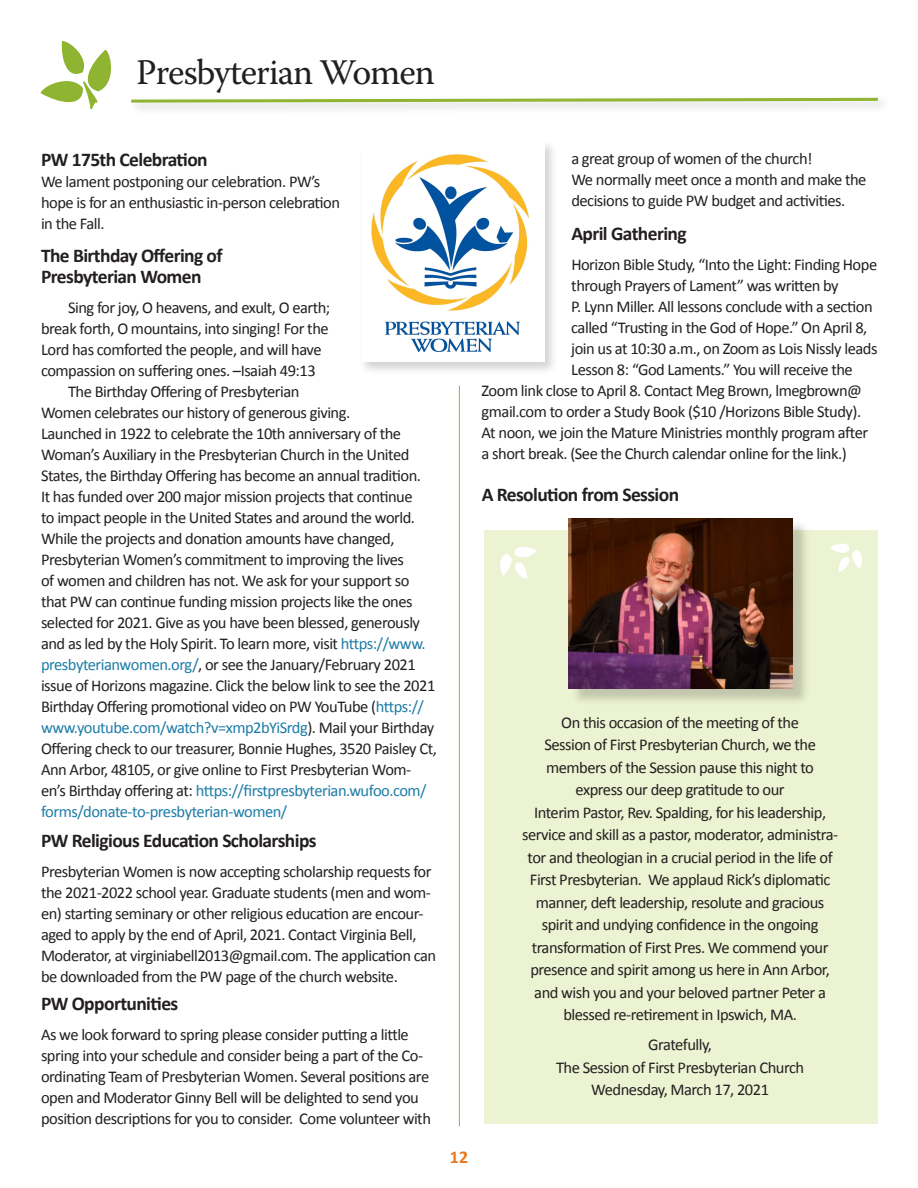
<style>
.page{position:relative;width:918px;height:1188px;background:#fff}
.page>*{position:absolute;margin:0;border:0;box-sizing:border-box;transform-origin:0 0}
.t1{font:36px "Warnock Pro";letter-spacing:-.03em;color:#231f20}
.t2{font:700 19.5px/21px "Calibri";letter-spacing:-.03em;color:#231f20}
.t3{font:700 18px "Calibri";color:#e9791e}
.t4{font:16.5px/22.5px "Calibri";letter-spacing:-.03em;color:#231f20}
.t5{font:16.5px "Calibri";letter-spacing:-.03em;color:#1d7ca7}
.s1{color:#1d7ca7}
.s2{color:#231f20}
</style>
<div class="page">
<hr style="left:459px;top:386px;width:1px;height:740px;background:#8fb431">
<div style="left:484px;top:531px;width:394px;height:593px;background:#ecf3d2"></div>
<div style="left:570px;top:520px;width:240px;height:186px;background:#231f20;opacity:.21"></div>
<img style="left:568px;top:518px;width:225px;height:171px">
<svg style="left:500px;top:546px;width:37px;height:33px"></svg>
<svg style="left:830px;top:543px;width:32px;height:29px"></svg>
<div style="left:128px;top:94px;width:762px;height:21px;background:#f7f7f7"></div>
<svg style="left:131px;top:97px;width:747px;height:6px"></svg>
<svg style="left:40px;top:41px;width:72px;height:69px"></svg>
<div style="left:359px;top:139px;width:199px;height:237px;background:#231f20;opacity:.2"></div>
<div style="left:361px;top:142px;width:183px;height:220px;background:#fff"></div>
<img style="left:372px;top:154px;width:156px;height:198px">
<h1 class="t1" style="left:136px;top:51px;width:300px">Presbyterian Women</h1>
<p class="t2" style="left:41px;top:149px;width:168px">PW 175th Celebration</p>
<p class="t4" style="left:41px;top:171px;width:301px;line-height:21px">We lament postponing our celebration. PW’s hope is for an enthusiastic in-person celebration in the Fall.</p>
<p class="t2" style="left:41px;top:245px;width:183px">The Birthday Offering of<br>Presbyterian Women</p>
<p class="t4" style="left:68px;top:296px;width:264px">Sing for joy, O heavens, and exult, O earth;</p>
<p class="t4" style="left:41px;top:317px;width:289px">break forth, O mountains, into singing! For the</p>
<p class="t4" style="left:41px;top:338px;width:282px">Lord has comforted the people, and will have</p>
<p class="t4" style="left:41px;top:359px;width:276px">compassion on suffering ones. –Isaiah 49:13</p>
<p class="t4" style="left:68px;top:380px;width:233px">The Birthday Offering of Presbyterian</p>
<p class="t4" style="left:41px;top:401px;width:311px">Women celebrates our history of generous giving.</p>
<p class="t4" style="left:41px;top:422px;width:362px">Launched in 1922 to celebrate the 10th anniversary of the</p>
<p class="t4" style="left:41px;top:443px;width:370px">Woman’s Auxiliary in the Presbyterian Church in the United</p>
<p class="t4" style="left:41px;top:464px;width:382px">States, the Birthday Offering has become an annual tradition.</p>
<p class="t4" style="left:41px;top:485px;width:373px">It has funded over 200 major mission projects that continue</p>
<p class="t4" style="left:41px;top:506px;width:376px">to impact people in the United States and around the world.</p>
<p class="t4" style="left:41px;top:527px;width:355px">While the projects and donation amounts have changed,</p>
<p class="t4" style="left:41px;top:548px;width:365px">Presbyterian Women’s commitment to improving the lives</p>
<p class="t4" style="left:41px;top:569px;width:370px">of women and children has not. We ask for your support so</p>
<p class="t4" style="left:41px;top:590px;width:373px">that PW can continue funding mission projects like the ones</p>
<p class="t4" style="left:41px;top:611px;width:381px">selected for 2021. Give as you have been blessed, generously</p>
<p class="t4" style="left:41px;top:632px;width:386px">and as led by the Holy Spirit. To learn more, visit <span class="s1">https://www.</span></p>
<p class="t4" style="left:41px;top:653px;width:376px"><span class="s1">presbyterianwomen.org/</span>, or see the January/February 2021</p>
<p class="t4" style="left:41px;top:674px;width:396px">issue of Horizons magazine. Click the below link to see the 2021</p>
<p class="t4" style="left:41px;top:695px;width:384px">Birthday Offering promotional video on PW YouTube (<span class="s1">https://</span></p>
<p class="t5" style="left:41px;top:717px;width:395px">www.youtube.com/watch?v=xmp2bYiSrdg<span class="s2">). Mail your Birthday</span></p>
<p class="t4" style="left:41px;top:737px;width:397px">Offering check to our treasurer, Bonnie Hughes, 3520 Paisley Ct,</p>
<p class="t4" style="left:41px;top:758px;width:372px">Ann Arbor, 48105, or give online to First Presbyterian Wom-</p>
<p class="t5" style="left:41px;top:780px;width:387px"><span class="s2">en’s Birthday offering at:</span> https://firstpresbyterian.wufoo.com/</p>
<p class="t5" style="left:41px;top:801px;width:248px">forms/donate-to-presbyterian-women/</p>
<p class="t2" style="left:41px;top:830px;width:277px">PW Religious Education Scholarships</p>
<p class="t4" style="left:41px;top:861px;width:397px;line-height:21px">Presbyterian Women is now accepting scholarship requests for the 2021-2022 school year. Graduate students (men and wom&shy;en) starting seminary or other religious education are encour&shy;aged to apply by the end of April, 2021. Contact Virginia Bell, Moderator, at virginiabell2013@gmail.com. The application can be downloaded from the PW page of the church website.</p>
<p class="t2" style="left:41px;top:993px;width:139px">PW Opportunities</p>
<p class="t4" style="left:41px;top:1024px;width:391px;line-height:21px">As we look forward to spring please consider putting a little spring into your schedule and consider being a part of the Co&shy;ordinating Team of Presbyterian Women. Several positions are open and Moderator Ginny Bell will be delighted to send you position descriptions for you to consider. Come volunteer with</p>
<p class="t4" style="left:571px;top:148px;width:297px;line-height:21px">a great group of women of the church!<br>We normally meet once a month and make the decisions to guide PW budget and activities.</p>
<p class="t2" style="left:571px;top:223px;width:117px">April Gathering</p>
<p class="t4" style="left:571px;top:253px;width:307px">Horizon Bible Study, “Into the Light: Finding Hope</p>
<p class="t4" style="left:571px;top:274px;width:269px">through Prayers of Lament” was written by</p>
<p class="t4" style="left:571px;top:295px;width:303px">P. Lynn Miller. All lessons conclude with a section</p>
<p class="t4" style="left:571px;top:316px;width:298px">called “Trusting in the God of Hope.” On April 8,</p>
<p class="t4" style="left:571px;top:337px;width:308px">join us at 10:30 a.m., on Zoom as Lois Nissly leads</p>
<p class="t4" style="left:571px;top:358px;width:283px">Lesson 8: “God Laments.” You will receive the</p>
<p class="t4" style="left:482px;top:379px;width:382px">Zoom link close to April 8. Contact Meg Brown, lmegbrown@</p>
<p class="t4" style="left:482px;top:400px;width:381px">gmail.com to order a Study Book ($10 /Horizons Bible Study).</p>
<p class="t4" style="left:482px;top:421px;width:388px">At noon, we join the Mature Ministries monthly program after</p>
<p class="t4" style="left:482px;top:442px;width:367px">a short break. (See the Church calendar online for the link.)</p>
<p class="t2" style="left:482px;top:484px;width:199px">A Resolution from Session</p>
<p class="t3" style="left:450px;top:1145px;width:20px">12</p>
<p class="t4" style="left:522px;top:711px;width:318px;text-align:center">On this occasion of the meeting of the<br>Session of First Presbyterian Church, we the members of the Session pause this night to express our deep gratitude to our<br>Interim Pastor, Rev. Spalding, for his leadership, service and skill as a pastor, moderator, administra&shy;tor and theologian in a crucial period in the life of First Presbyterian. We applaud Rick’s diplomatic manner, deft leadership, resolute and gracious spirit and undying confidence in the ongoing transformation of First Pres. We commend your presence and spirit among us here in Ann Arbor, and wish you and your beloved partner Peter a blessed re-retirement in Ipswich, MA.</p>
<p class="t4" style="left:556px;top:1034px;width:250px;text-align:center">Gratefully,<br>The Session of First Presbyterian Church<br>Wednesday, March 17, 2021</p>
</div>
